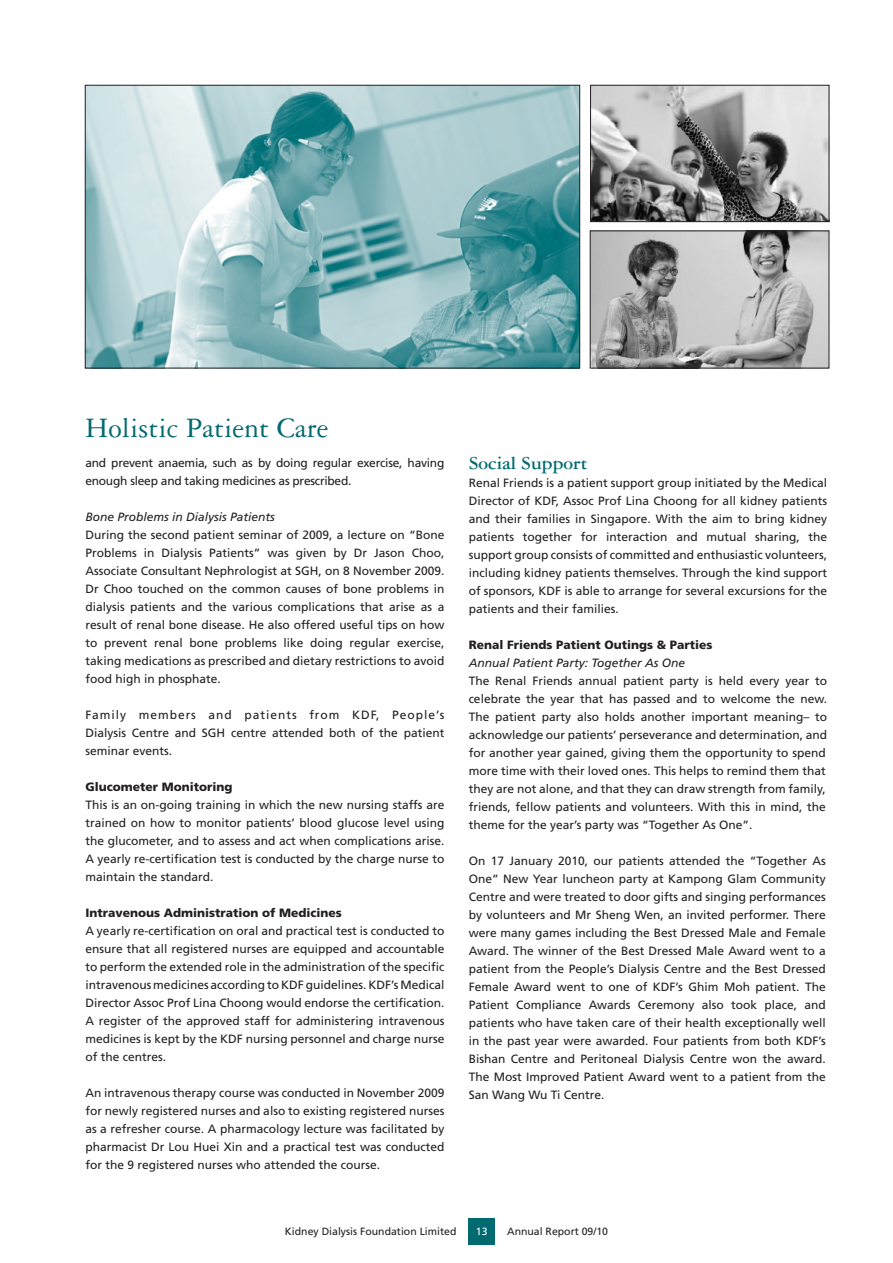
<style>
.page{position:relative;width:893px;height:1263px;background:#fff}
.page>*{position:absolute;margin:0;border:0;box-sizing:border-box;transform-origin:0 0}
.t1{font:30px "Garamond Three";color:#006a71}
.t2{font:700 19.5px "Garamond Three";color:#006a71}
.t3{font:12px/18px "Frutiger";color:#231f20;text-align:justify}
.t4{font:12px/18px "Frutiger";letter-spacing:-.02em;color:#231f20}
.t5{font:900 12px "Frutiger";color:#231f20}
.t6{font:italic 12px "Frutiger";color:#231f20}
.t7{font:10.5px "Frutiger";color:#231f20}
.t8{font:10.5px "Frutiger";color:#fff}
</style>
<div class="page">
<div style="left:469px;top:1219px;width:26px;height:26px;background:#006a71"></div>
<img style="left:592px;top:87px;width:235px;height:133px">
<div style="left:590px;top:85px;width:239px;height:137px;border:1px solid #231f20"></div>
<img style="left:592px;top:233px;width:235px;height:133px">
<div style="left:590px;top:231px;width:239px;height:137px;border:1px solid #231f20"></div>
<img style="left:87px;top:87px;width:491px;height:279px">
<div style="left:85px;top:85px;width:495px;height:283px;border:1px solid #231f20"></div>
<h1 class="t1" style="left:85px;top:412px;width:245px">Holistic Patient Care</h1>
<p class="t4" style="left:85px;top:453px;width:361px">and prevent anaemia, such as by doing regular exercise, having enough sleep and taking medicines as prescribed.</p>
<p class="t6" style="left:85px;top:509px;width:191px">Bone Problems in Dialysis Patients</p>
<p class="t3" style="left:85px;top:525px;width:361px">During the second patient seminar of 2009, a lecture on “Bone Problems in Dialysis Patients” was given by Dr Jason Choo, Associate Consultant Nephrologist at SGH, on 8 November 2009.<br>Dr Choo touched on the common causes of bone problems in dialysis patients and the various complications that arise as a result of renal bone disease. He also offered useful tips on how to prevent renal bone problems like doing regular exercise, taking medications as prescribed and dietary restrictions to avoid food high in phosphate.</p>
<p class="t3" style="left:85px;top:705px;width:361px">Family members and patients from KDF, People’s Dialysis Centre and SGH centre attended both of the patient seminar events.</p>
<p class="t5" style="left:85px;top:779px;width:149px">Glucometer Monitoring</p>
<p class="t3" style="left:85px;top:795px;width:361px">This is an on-going training in which the new nursing staffs are trained on how to monitor patients’ blood glucose level using the glucometer, and to assess and act when complications arise.<br>A yearly re-certification test is conducted by the charge nurse to maintain the standard.</p>
<p class="t5" style="left:85px;top:905px;width:258px">Intravenous Administration of Medicines</p>
<p class="t3" style="left:85px;top:921px;width:361px">A yearly re-certification on oral and practical test is conducted to ensure that all registered nurses are equipped and accountable to perform the extended role in the administration of the specific intravenous medicines according to KDF guidelines. KDF’s Medical Director Assoc Prof Lina Choong would endorse the certification.<br>A register of the approved staff for administering intravenous medicines is kept by the KDF nursing personnel and charge nurse of the centres.</p>
<p class="t3" style="left:85px;top:1083px;width:361px">An intravenous therapy course was conducted in November 2009 for newly registered nurses and also to existing registered nurses as a refresher course. A pharmacology lecture was facilitated by pharmacist Dr Lou Huei Xin and a practical test was conducted for the 9 registered nurses who attended the course.</p>
<h2 class="t2" style="left:469px;top:453px;width:120px">Social Support</h2>
<p class="t3" style="left:469px;top:474px;width:360px">Renal Friends is a patient support group initiated by the Medical Director of KDF, Assoc Prof Lina Choong for all kidney patients and their families in Singapore. With the aim to bring kidney patients together for interaction and mutual sharing, the support group consists of committed and enthusiastic volunteers, including kidney patients themselves. Through the kind support of sponsors, KDF is able to arrange for several excursions for the patients and their families.</p>
<p class="t5" style="left:469px;top:638px;width:245px">Renal Friends Patient Outings &amp; Parties</p>
<p class="t6" style="left:469px;top:656px;width:218px">Annual Patient Party: Together As One</p>
<p class="t3" style="left:469px;top:672px;width:360px;text-align:left">The Renal Friends annual patient party is held every year to celebrate the year that has passed and to welcome the new.<br>The patient party also holds another important meaning– to acknowledge our patients’ perseverance and determination, and for another year gained, giving them the opportunity to spend more time with their loved ones. This helps to remind them that they are not alone, and that they can draw strength from family, friends, fellow patients and volunteers. With this in mind, the theme for the year’s party was “Together As One”.</p>
<p class="t3" style="left:469px;top:852px;width:359px">On 17 January 2010, our patients attended the “Together As One” New Year luncheon party at Kampong Glam Community Centre and were treated to door gifts and singing performances by volunteers and Mr Sheng Wen, an invited performer. There were many games including the Best Dressed Male and Female Award. The winner of the Best Dressed Male Award went to a patient from the People’s Dialysis Centre and the Best Dressed Female Award went to one of KDF’s Ghim Moh patient. The Patient Compliance Awards Ceremony also took place, and patients who have taken care of their health exceptionally well in the past year were awarded. Four patients from both KDF’s Bishan Centre and Peritoneal Dialysis Centre won the award.<br>The Most Improved Patient Award went to a patient from the San Wang Wu Ti Centre.</p>
<p class="t7" style="left:285px;top:1225px;width:173px">Kidney Dialysis Foundation Limited</p>
<p class="t8" style="left:476px;top:1225px;width:13px">13</p>
<p class="t7" style="left:507px;top:1225px;width:102px">Annual Report 09/10</p>
</div>
